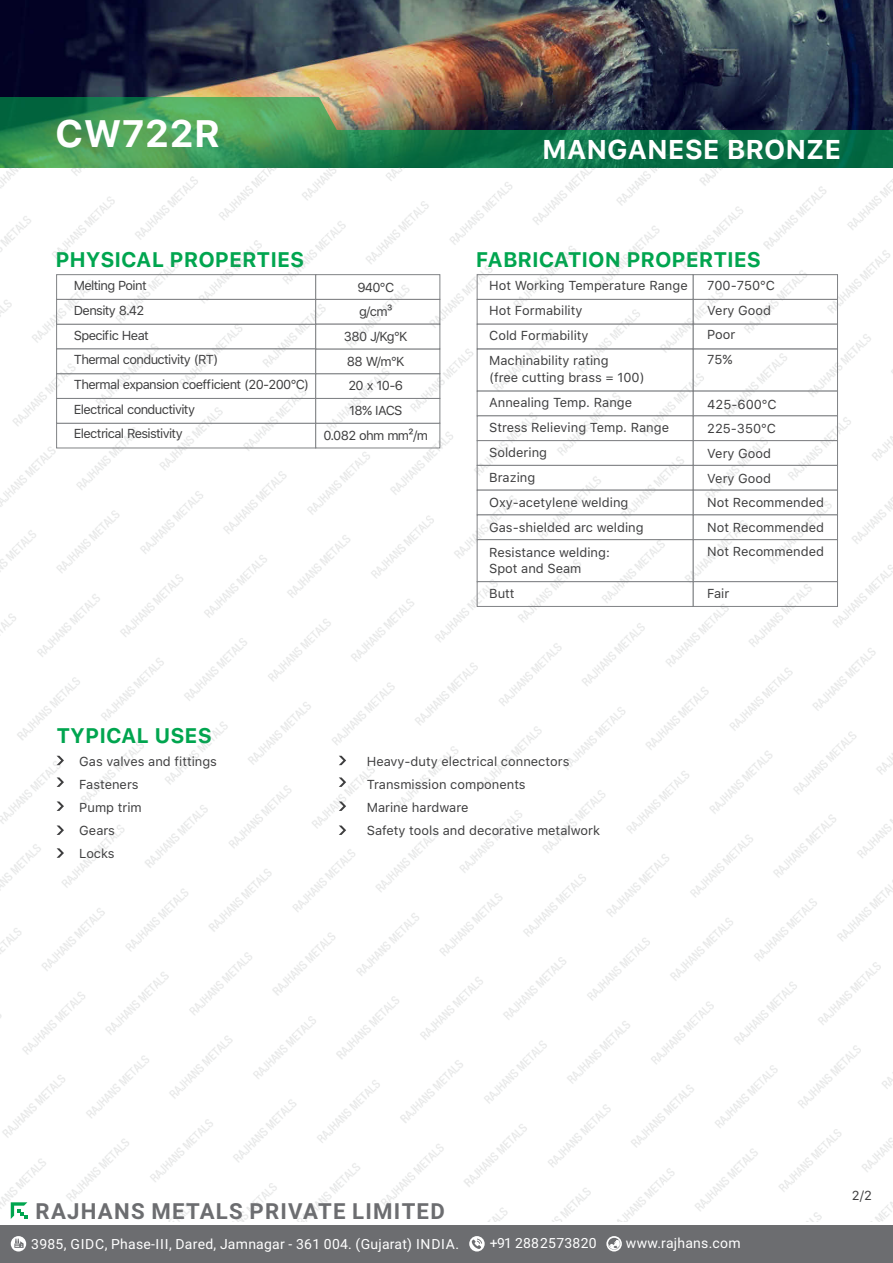
<style>
.page{position:relative;width:893px;height:1263px;background:#fff}
.page>*{position:absolute;margin:0;border:0;box-sizing:border-box;transform-origin:0 0}
.t1{font:700 38.1px "SF Pro Text";color:#fff}
.t2{font:700 27px "SF Pro Text";color:#fff}
.t3{font:700 22.2px "Roboto";letter-spacing:.055em;color:#6c6d70}
.t4{font:700 21px "SF Pro Text";color:#00a54f}
.t5{font:13.95px "Roboto";letter-spacing:.02em;color:#fff}
.t6{font:12.9px/24.9px "SF Pro Text";color:#3e3e3f}
.t7{font:12.9px/24.6px "SF Pro Text";letter-spacing:-.05em;color:#3e3e3f;text-align:center}
</style>
<div class="page">
<img style="left:0;top:0;width:893px;height:97px">
<img style="left:0;top:97px;width:893px;height:71px">
<div style="left:0;top:1225px;width:893px;height:38px;background:#6c6d70"></div>
<svg style="left:606px;top:1236px;width:16px;height:15px"></svg>
<svg style="left:608px;top:1238px;width:12px;height:12px"></svg>
<svg style="left:469px;top:1236px;width:16px;height:15px"></svg>
<svg style="left:472px;top:1238px;width:10px;height:11px"></svg>
<div style="left:11px;top:1236px;width:15px;height:15px;background:#fff;border-radius:50%"></div>
<svg style="left:14px;top:1239px;width:10px;height:9px"></svg>
<img style="left:0;top:168px;width:893px;height:1053px">
<h1 class="t1" style="left:55px;top:111px;width:166px">CW722R</h1>
<h2 class="t2" style="left:542px;top:133px;width:301px">MANGANESE BRONZE</h2>
<h3 class="t4" style="left:55px;top:247px;width:251px">PHYSICAL PROPERTIES</h3>
<h3 class="t4" style="left:476px;top:247px;width:287px">FABRICATION PROPERTIES</h3>
<p class="t7" style="left:74px;top:274px;width:237px;text-align:left">Melting Point<br>Density 8.42<br>Specific Heat<br>Thermal conductivity (RT)<br>Thermal expansion coefficient (20-200°C)<br>Electrical conductivity<br>Electrical Resistivity</p>
<p class="t6" style="left:489px;top:273px;width:200px">Hot Working Temperature Range<br>Hot Formability<br>Cold Formability<br>Machinability rating</p>
<p class="t7" style="left:324px;top:275px;width:106px">940°C<br>g/cm³<br>380 J/Kg°K<br>88 W/m°K<br>20 x 10-6<br>18% IACS<br>0.082 ohm mm²/m</p>
<p class="t6" style="left:489px;top:365px;width:181px">(free cutting brass = 100)<br>Annealing Temp. Range<br>Stress Relieving Temp. Range<br>Soldering<br>Brazing<br>Oxy-acetylene welding<br>Gas-shielded arc welding<br>Resistance welding:</p>
<p class="t6" style="left:489px;top:556px;width:94px">Spot and Seam<br>Butt</p>
<p class="t6" style="left:707px;top:273px;width:69px">700-750°C<br>Very Good<br>Poor<br>75%</p>
<p class="t6" style="left:707px;top:392px;width:118px">425-600°C<br>225-350°C<br>Very Good<br>Very Good<br>Not Recommended<br>Not Recommended<br>Not Recommended</p>
<p class="t6" style="left:707px;top:581px;width:24px">Fair</p>
<h3 class="t4" style="left:56px;top:723px;width:157px">TYPICAL USES</h3>
<p class="t6" style="left:79px;top:750px;width:139px;line-height:23.1px">Gas valves and fittings<br>Fasteners<br>Pump trim<br>Gears<br>Locks</p>
<p class="t6" style="left:367px;top:750px;width:235px;line-height:23px">Heavy-duty electrical connectors<br>Transmission components<br>Marine hardware<br>Safety tools and decorative metalwork</p>
<h3 class="t3" style="left:36px;top:1195px;width:411px">RAJHANS METALS PRIVATE LIMITED</h3>
<p class="t5" style="left:31px;top:1234px;width:429px">3985, GIDC, Phase-III, Dared, Jamnagar - 361 004. (Gujarat) INDIA.</p>
<p class="t5" style="left:490px;top:1234px;width:108px">+91 288 2573820</p>
<p class="t5" style="left:626px;top:1234px;width:116px">www.rajhans.com</p>
<p class="t6" style="left:852px;top:1183px;width:21px">2/2</p>
</div>
